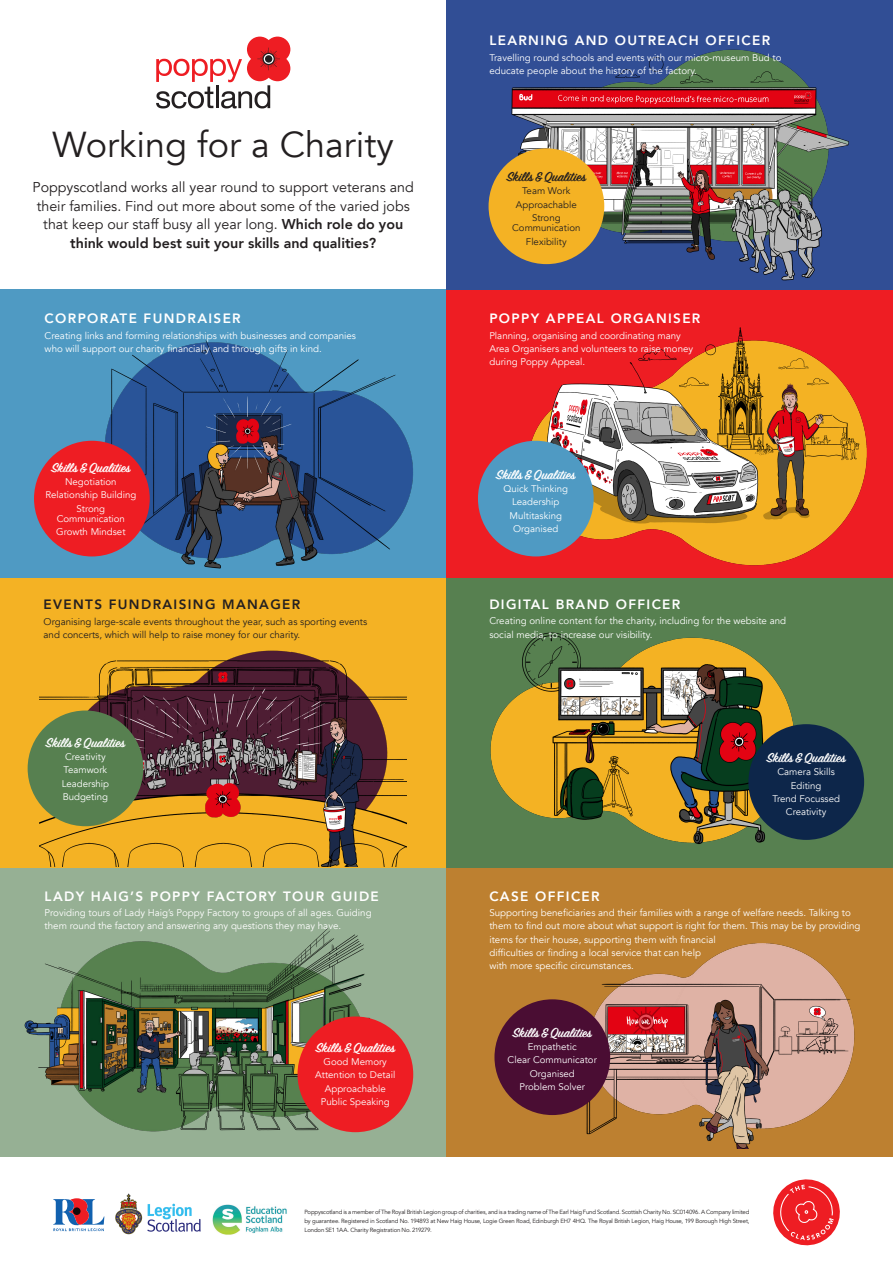
<style>
.page{position:relative;width:893px;height:1263px;background:#fff}
.page>*{position:absolute;margin:0;border:0;box-sizing:border-box;transform-origin:0 0}
.t1{font:36px "Avenir";color:#231f20}
.t2{font:600 14.77px "Sign Painter House Script";color:#fff}
.t3{font:600 14.77px "Sign Painter House Script";color:#231f20}
.t4{font:14.25px/18.8px "Avenir";color:#231f20;text-align:center}
.t5{font:800 13.5px "Avenir";letter-spacing:.1em;color:#fff}
.t6{font:800 13.5px "Avenir";letter-spacing:.1em;color:#231f20}
.t7{font:9.75px/13.2px "Avenir";color:#fff}
.t8{font:9.75px/13.2px "Avenir";color:#231f20}
.t9{font:9.68px/10.2px "Avenir";color:#fff;text-align:center}
.t10{font:9.68px/10.2px "Avenir";color:#231f20;text-align:center}
.t11{font:6px/9px "Avenir";letter-spacing:-.025em;color:#231f20;text-align:justify}
.s1{font-weight:800}
</style>
<div class="page">
<div style="left:0;top:289px;width:446px;height:289px;background:#4f9ac3"></div>
<div style="left:0;top:867px;width:446px;height:289px;background:#96b094"></div>
<div style="left:0;top:578px;width:446px;height:289px;background:#f4b224"></div>
<div style="left:446px;top:289px;width:447px;height:289px;background:#ee1d23"></div>
<div style="left:446px;top:867px;width:447px;height:289px;background:#bd8030"></div>
<div style="left:446px;top:578px;width:447px;height:289px;background:#578050"></div>
<div style="left:446px;top:0;width:447px;height:289px;background:#314e95"></div>
<svg style="left:156px;top:37px;width:134px;height:71px"></svg>
<svg style="left:264px;top:52px;width:10px;height:14px"></svg>
<svg style="left:261px;top:54px;width:15px;height:10px"></svg>
<svg style="left:260px;top:57px;width:17px;height:4px"></svg>
<hr style="left:267px;top:50px;width:3px;height:18px;background:#231f20">
<svg style="left:264px;top:54px;width:10px;height:10px"></svg>
<div style="left:265px;top:55px;width:7px;height:8px;background:#231f20;border-radius:50%"></div>
<img style="left:115px;top:1193px;width:86px;height:42px">
<svg style="left:53px;top:1199px;width:51px;height:32px"></svg>
<img style="left:213px;top:1205px;width:74px;height:30px">
<svg style="left:773px;top:1179px;width:67px;height:67px"></svg>
<img style="left:496px;top:49px;width:353px;height:232px">
<div style="left:489px;top:148px;width:115px;height:116px;background:#f4b224;border-radius:50%"></div>
<img style="left:60px;top:340px;width:353px;height:229px">
<img style="left:517px;top:327px;width:350px;height:239px">
<img style="left:40px;top:650px;width:367px;height:217px">
<div style="left:34px;top:441px;width:116px;height:115px;background:#ee1d23;border-radius:50%"></div>
<div style="left:28px;top:710px;width:115px;height:116px;background:#578050;border-radius:50%"></div>
<img style="left:560px;top:943px;width:295px;height:205px">
<div style="left:478px;top:441px;width:116px;height:115px;background:#4f9ac3;border-radius:50%"></div>
<div style="left:494px;top:999px;width:116px;height:116px;background:#4a0d33;border-radius:50%"></div>
<img style="left:23px;top:928px;width:379px;height:229px">
<img style="left:490px;top:632px;width:350px;height:212px">
<div style="left:748px;top:724px;width:116px;height:116px;background:#0d264a;border-radius:50%"></div>
<div style="left:297px;top:1016px;width:116px;height:116px;background:#ee1d23;border-radius:50%"></div>
<p class="t1" style="left:53px;top:124px;width:343px">Working for a Charity</p>
<p class="t4" style="left:33px;top:178px;width:383px">Poppyscotland works all year round to support veterans and their families. Find out more about some of the varied jobs that keep our staff busy all year long. <span class="s1">Which role do you think would best suit your skills and qualities?</span></p>
<p class="t5" style="left:45px;top:308px;width:198px">CORPORATE FUNDRAISER</p>
<p class="t7" style="left:45px;top:329px;width:313px">Creating links and forming relationships with businesses and companies who will support our charity financially and through gifts in kind.</p>
<p class="t2" style="left:51px;top:458px;width:80px">Skills &amp; Qualities</p>
<p class="t9" style="left:65px;top:477px;width:53px">Negotiation</p>
<p class="t9" style="left:45px;top:490px;width:93px">Relationship Building</p>
<p class="t9" style="left:57px;top:503px;width:70px">Strong<br>Communication</p>
<p class="t9" style="left:56px;top:527px;width:71px">Growth Mindset</p>
<p class="t6" style="left:44px;top:594px;width:258px">EVENTS FUNDRAISING MANAGER</p>
<p class="t8" style="left:44px;top:615px;width:325px">Organising large-scale events throughout the year, such as sporting events and concerts, which will help to raise money for our charity.</p>
<p class="t2" style="left:46px;top:733px;width:80px">Skills &amp; Qualities</p>
<p class="t9" style="left:65px;top:752px;width:42px">Creativity</p>
<p class="t9" style="left:64px;top:765px;width:45px">Teamwork</p>
<p class="t9" style="left:62px;top:778px;width:49px">Leadership</p>
<p class="t9" style="left:63px;top:792px;width:47px">Budgeting</p>
<p class="t5" style="left:45px;top:886px;width:336px">LADY HAIG’S POPPY FACTORY TOUR GUIDE</p>
<p class="t7" style="left:45px;top:906px;width:328px">Providing tours of Lady Haig’s Poppy Factory to groups of all ages. Guiding them round the factory and answering any questions they may have.</p>
<p class="t2" style="left:316px;top:1038px;width:80px">Skills &amp; Qualities</p>
<p class="t9" style="left:324px;top:1057px;width:65px">Good Memory</p>
<p class="t9" style="left:315px;top:1070px;width:82px">Attention to Detail</p>
<p class="t9" style="left:325px;top:1083px;width:62px">Approachable</p>
<p class="t9" style="left:321px;top:1097px;width:70px">Public Speaking</p>
<p class="t5" style="left:489px;top:30px;width:282px">LEARNING AND OUTREACH OFFICER</p>
<p class="t7" style="left:489px;top:51px;width:294px;line-height:13.5px">Travelling round schools and events with our micro-museum Bud to educate people about the history of the factory.</p>
<p class="t3" style="left:507px;top:167px;width:80px">Skills &amp; Qualities</p>
<p class="t10" style="left:522px;top:186px;width:50px">Team Work</p>
<p class="t10" style="left:516px;top:199px;width:62px">Approachable</p>
<p class="t10" style="left:512px;top:213px;width:70px">Strong<br>Communication</p>
<p class="t10" style="left:526px;top:236px;width:42px">Flexibility</p>
<p class="t5" style="left:489px;top:308px;width:213px">POPPY APPEAL ORGANISER</p>
<p class="t7" style="left:489px;top:329px;width:205px">Planning, organising and coordinating many<br>Area Organisers and volunteers to raise money during Poppy Appeal.</p>
<p class="t2" style="left:496px;top:465px;width:80px">Skills &amp; Qualities</p>
<p class="t9" style="left:503px;top:484px;width:66px">Quick Thinking</p>
<p class="t9" style="left:512px;top:497px;width:49px">Leadership</p>
<p class="t9" style="left:509px;top:510px;width:54px">Multitasking</p>
<p class="t9" style="left:513px;top:524px;width:47px">Organised</p>
<p class="t5" style="left:489px;top:594px;width:192px">DIGITAL BRAND OFFICER</p>
<p class="t7" style="left:489px;top:614px;width:298px">Creating online content for the charity, including for the website and social media, to increase our visibility.</p>
<p class="t2" style="left:767px;top:749px;width:80px">Skills &amp; Qualities</p>
<p class="t9" style="left:777px;top:767px;width:59px">Camera Skills</p>
<p class="t9" style="left:791px;top:780px;width:32px">Editing</p>
<p class="t9" style="left:772px;top:794px;width:69px">Trend Focussed</p>
<p class="t9" style="left:786px;top:807px;width:42px">Creativity</p>
<p class="t5" style="left:489px;top:886px;width:112px">CASE OFFICER</p>
<p class="t7" style="left:489px;top:906px;width:373px">Supporting beneficiaries and their families with a range of welfare needs. Talking to them to find out more about what support is right for them. This may be by providing items for their house, supporting them with financial<br>difficulties or finding a local service that can help<br>with more specific circumstances.</p>
<p class="t2" style="left:513px;top:1023px;width:80px">Skills &amp; Qualities</p>
<p class="t9" style="left:528px;top:1042px;width:51px">Empathetic</p>
<p class="t9" style="left:508px;top:1055px;width:91px">Clear Communicator</p>
<p class="t9" style="left:530px;top:1068px;width:47px">Organised</p>
<p class="t9" style="left:519px;top:1082px;width:67px">Problem Solver</p>
<p class="t11" style="left:304px;top:1207px;width:446px">Poppyscotland is a member of The Royal British Legion group of charities, and is a trading name of The Earl Haig Fund Scotland. Scottish Charity No. SC014096. A Company limited by guarantee. Registered in Scotland No. 194893 at New Haig House, Logie Green Road, Edinburgh EH7 4HQ. The Royal British Legion, Haig House, 199 Borough High Street, London SE1 1AA. Charity Registration No. 219279.</p>
</div>
